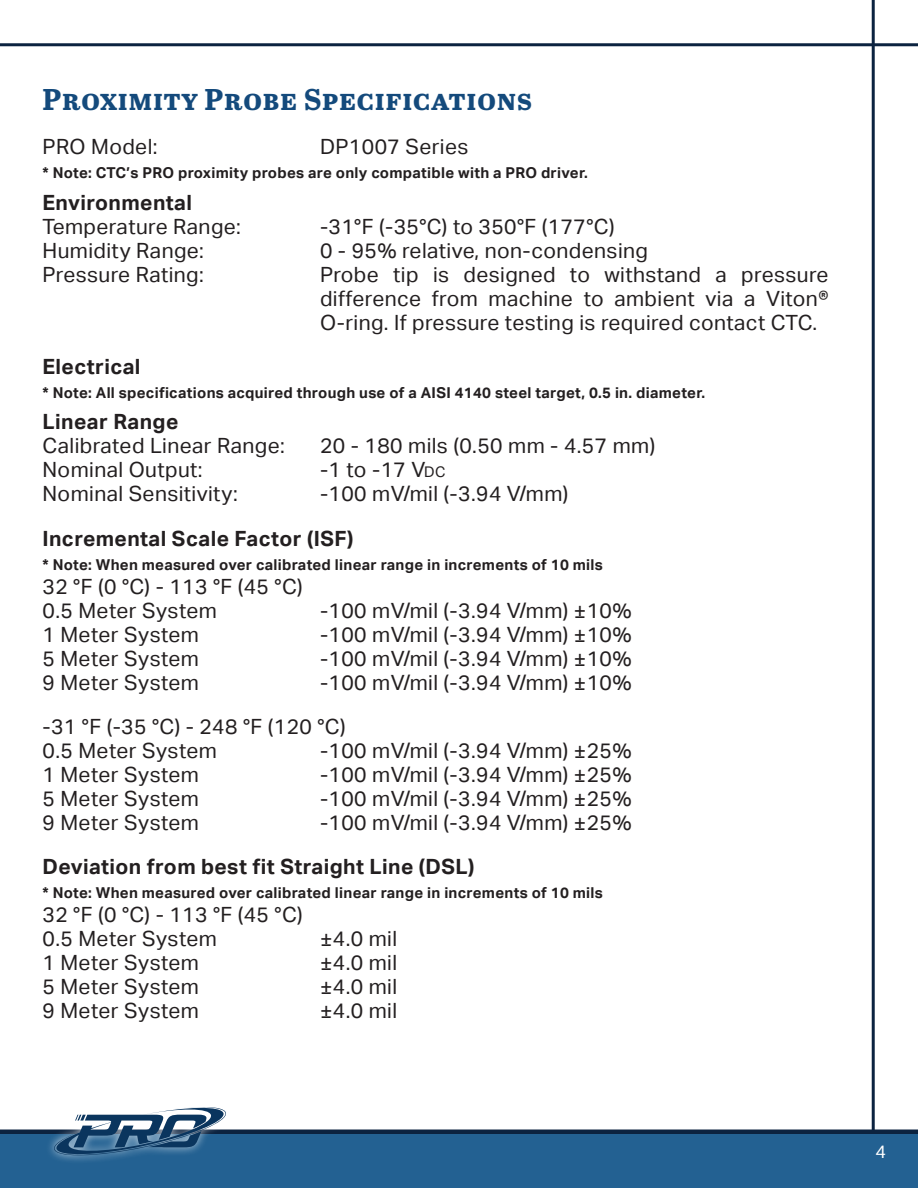
<style>
.page{position:relative;width:918px;height:1188px;background:#fff}
.page>*{position:absolute;margin:0;border:0;box-sizing:border-box;transform-origin:0 0}
.Body{font:700 30px "Abril Text";letter-spacing:.02em;color:#144a7c}
.Body-2{font:21px/24px "Aktiv Grotesk";letter-spacing:.02em;color:#231f20;text-align:justify}
.Subheading{font:700 21px "Aktiv Grotesk";letter-spacing:.02em;color:#231f20}
.t1{font:18px "Aktiv Grotesk";color:#fff}
.t2{font:700 15px "Aktiv Grotesk";letter-spacing:.02em;color:#231f20}
.s1{font-size:14.7px}
</style>
<div class="page">
<hr style="left:872px;top:0;width:3px;height:1188px;background:#0c2340">
<div style="left:0;top:1134px;width:918px;height:54px;background:#236192"></div>
<hr style="left:0;top:1130px;width:918px;height:4px;background:#0c2340">
<div style="left:45px;top:1098px;width:190px;height:67px;background:#fff;opacity:.75"></div>
<svg style="left:54px;top:1107px;width:172px;height:48px"></svg>
<hr style="left:0;top:43px;width:918px;height:3px;background:#0c2340">
<p class="Body" style="left:43px;top:77px;width:491px">Proximity Probe Specifications</p>
<p class="Body-2" style="left:43px;top:135px;width:117px">PRO Model:</p>
<p class="Body-2" style="left:320px;top:135px;width:150px">DP1007 Series</p>
<p class="t2" style="left:43px;top:164px;width:547px">* Note: CTC’s PRO proximity probes are only compatible with a PRO driver.</p>
<p class="Subheading" style="left:43px;top:190px;width:151px">Environmental</p>
<p class="Body-2" style="left:43px;top:214px;width:200px">Temperature Range:</p>
<p class="Body-2" style="left:320px;top:214px;width:296px">-31°F (-35°C) to 350°F (177°C)</p>
<p class="Body-2" style="left:43px;top:238px;width:163px">Humidity Range:</p>
<p class="Body-2" style="left:320px;top:238px;width:330px">0 - 95% relative, non-condensing</p>
<p class="Body-2" style="left:43px;top:262px;width:163px">Pressure Rating:</p>
<p class="Body-2" style="left:320px;top:262px;width:510px">Probe tip is designed to withstand a pressure difference from machine to ambient via a Viton® O-ring. If pressure testing is required contact CTC.</p>
<p class="Subheading" style="left:43px;top:354px;width:100px">Electrical</p>
<p class="t2" style="left:43px;top:384px;width:664px">* Note: All specifications acquired through use of a AISI 4140 steel target, 0.5 in. diameter.</p>
<p class="Subheading" style="left:43px;top:410px;width:137px">Linear Range</p>
<p class="Body-2" style="left:43px;top:434px;width:244px">Calibrated Linear Range:</p>
<p class="Body-2" style="left:320px;top:434px;width:337px">20 - 180 mils (0.50 mm - 4.57 mm)</p>
<p class="Body-2" style="left:43px;top:458px;width:162px">Nominal Output:</p>
<p class="Body-2" style="left:320px;top:458px;width:127px">-1 to -17 V<span class="s1">dc</span></p>
<p class="Body-2" style="left:43px;top:482px;width:197px">Nominal Sensitivity:</p>
<p class="Body-2" style="left:320px;top:482px;width:250px">-100 mV/mil (-3.94 V/mm)</p>
<p class="Subheading" style="left:43px;top:526px;width:313px">Incremental Scale Factor (ISF)</p>
<p class="t2" style="left:43px;top:556px;width:562px">* Note: When measured over calibrated linear range in increments of 10 mils</p>
<p class="Body-2" style="left:43px;top:574px;width:262px">32 °F (0 °C) - 113 °F (45 °C)</p>
<p class="Body-2" style="left:43px;top:598px;width:176px">0.5 Meter System</p>
<p class="Body-2" style="left:320px;top:598px;width:313px">-100 mV/mil (-3.94 V/mm) ±10%</p>
<p class="Body-2" style="left:43px;top:622px;width:158px">1 Meter System</p>
<p class="Body-2" style="left:320px;top:622px;width:313px">-100 mV/mil (-3.94 V/mm) ±10%</p>
<p class="Body-2" style="left:43px;top:646px;width:158px">5 Meter System</p>
<p class="Body-2" style="left:320px;top:646px;width:313px">-100 mV/mil (-3.94 V/mm) ±10%</p>
<p class="Body-2" style="left:43px;top:670px;width:158px">9 Meter System</p>
<p class="Body-2" style="left:320px;top:670px;width:313px">-100 mV/mil (-3.94 V/mm) ±10%</p>
<p class="Body-2" style="left:43px;top:715px;width:305px">-31 °F (-35 °C) - 248 °F (120 °C)</p>
<p class="Body-2" style="left:43px;top:739px;width:176px">0.5 Meter System</p>
<p class="Body-2" style="left:320px;top:739px;width:313px">-100 mV/mil (-3.94 V/mm) ±25%</p>
<p class="Body-2" style="left:43px;top:763px;width:158px">1 Meter System</p>
<p class="Body-2" style="left:320px;top:763px;width:313px">-100 mV/mil (-3.94 V/mm) ±25%</p>
<p class="Body-2" style="left:43px;top:787px;width:158px">5 Meter System</p>
<p class="Body-2" style="left:320px;top:787px;width:313px">-100 mV/mil (-3.94 V/mm) ±25%</p>
<p class="Body-2" style="left:43px;top:811px;width:158px">9 Meter System</p>
<p class="Body-2" style="left:320px;top:811px;width:313px">-100 mV/mil (-3.94 V/mm) ±25%</p>
<p class="Subheading" style="left:43px;top:855px;width:433px">Deviation from best fit Straight Line (DSL)</p>
<p class="t2" style="left:43px;top:884px;width:562px">* Note: When measured over calibrated linear range in increments of 10 mils</p>
<p class="Body-2" style="left:43px;top:903px;width:262px">32 °F (0 °C) - 113 °F (45 °C)</p>
<p class="Body-2" style="left:43px;top:927px;width:176px">0.5 Meter System</p>
<p class="Body-2" style="left:320px;top:927px;width:79px">±4.0 mil</p>
<p class="Body-2" style="left:43px;top:951px;width:158px">1 Meter System</p>
<p class="Body-2" style="left:320px;top:951px;width:79px">±4.0 mil</p>
<p class="Body-2" style="left:43px;top:975px;width:158px">5 Meter System</p>
<p class="Body-2" style="left:320px;top:975px;width:79px">±4.0 mil</p>
<p class="Body-2" style="left:43px;top:999px;width:158px">9 Meter System</p>
<p class="Body-2" style="left:320px;top:999px;width:79px">±4.0 mil</p>
<p class="t1" style="left:875px;top:1142px;width:12px">4</p>
</div>
